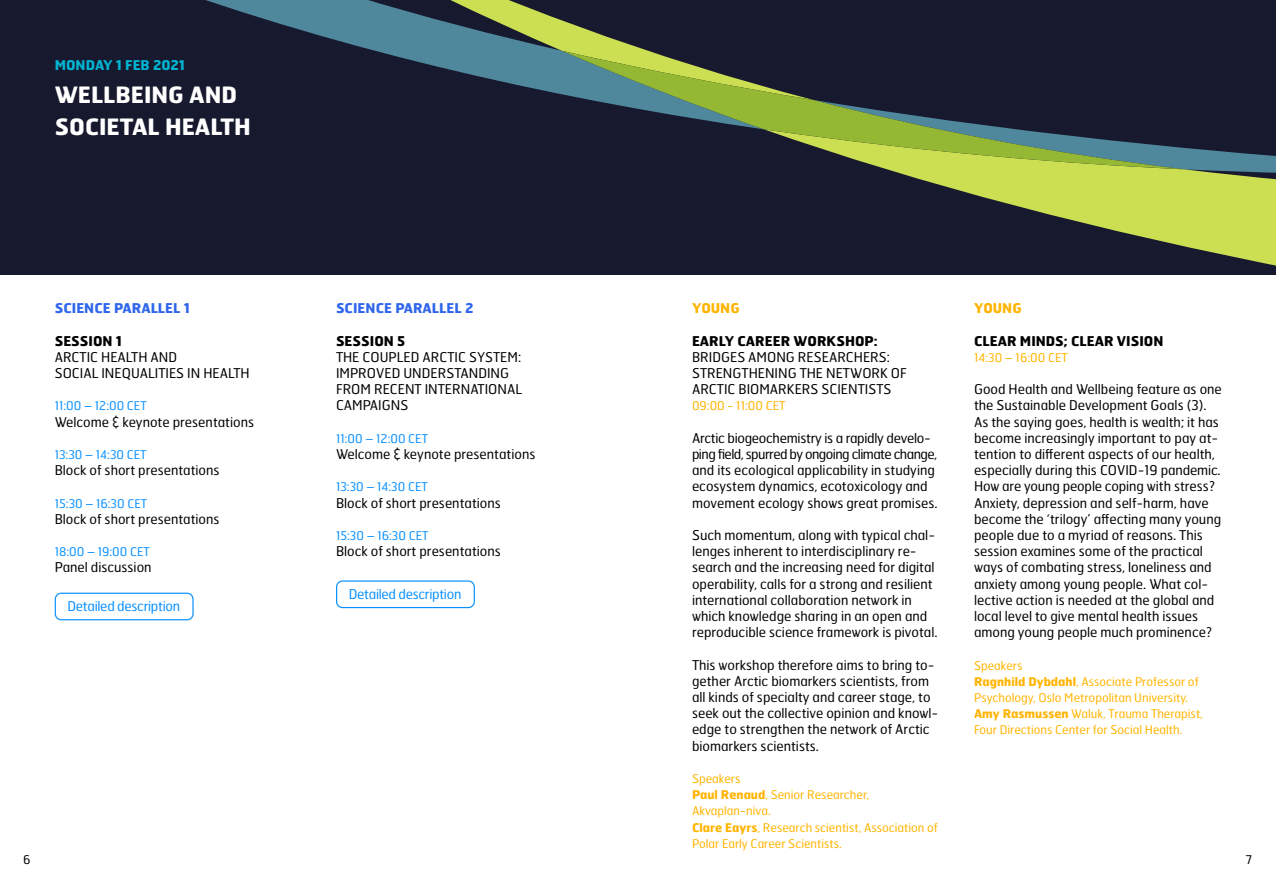
<style>
.page{position:relative;width:1276px;height:893px;background:#fff}
.page>*{position:absolute;margin:0;border:0;box-sizing:border-box;transform-origin:0 0}
.t1{font:700 22.5px/32.4px "Hermes FB";color:#fff}
.t2{font:13.5px/16.2px "Hermes FB";color:#000}
.t3{font:700 13.5px "Hermes FB";color:#000}
.t4{font:13.5px "Hermes FB";letter-spacing:-.02em;color:#0a91ff}
.t5{font:700 13.5px "Hermes FB";color:#3066eb}
.t6{font:700 13.5px "Hermes FB";color:#00b3d1}
.t7{font:700 13.5px "Hermes FB";color:#ffb400}
.t8{font:12px/16.2px "Hermes FB";color:#ffb400}
.t9{font:12px "Hermes FB";color:#0a91ff}
.t10{font:12px "Hermes FB";color:#000}
.s1{font-weight:700}
</style>
<div class="page">
<div style="left:0;top:0;width:1276px;height:275px;background:#171a2e"></div>
<svg style="left:206px;top:0;width:128px;height:40px"></svg>
<svg style="left:334px;top:0;width:942px;height:266px"></svg>
<svg style="left:562px;top:51px;width:623px;height:118px"></svg>
<div style="left:55px;top:593px;width:139px;height:27px;border:1px solid #0a91ff;border-radius:6px"></div>
<div style="left:336px;top:580px;width:139px;height:28px;border:1px solid #0a91ff;border-radius:6px"></div>
<p class="t6" style="left:55px;top:56px;width:132px">MONDAY 1 FEB 2021</p>
<h1 class="t1" style="left:55px;top:77px;width:198px">WELLBEING AND<br>SOCIETAL HEALTH</h1>
<p class="t5" style="left:55px;top:299px;width:137px">SCIENCE PARALLEL 1</p>
<p class="t3" style="left:55px;top:332px;width:69px">SESSION 1</p>
<p class="t2" style="left:55px;top:348px;width:196px">ARCTIC HEALTH AND<br>SOCIAL INEQUALITIES IN HEALTH</p>
<p class="t9" style="left:55px;top:398px;width:94px">11:00 – 12:00 CET</p>
<p class="t2" style="left:55px;top:413px;width:201px">Welcome &amp; keynote presentations</p>
<p class="t9" style="left:55px;top:447px;width:93px">13:30 – 14:30 CET</p>
<p class="t2" style="left:55px;top:462px;width:166px">Block of short presentations</p>
<p class="t9" style="left:55px;top:496px;width:94px">15:30 – 16:30 CET</p>
<p class="t2" style="left:55px;top:510px;width:166px">Block of short presentations</p>
<p class="t9" style="left:55px;top:544px;width:97px">18:00 – 19:00 CET</p>
<p class="t2" style="left:55px;top:559px;width:98px">Panel discussion</p>
<p class="t4" style="left:67px;top:597px;width:114px">Detailed description</p>
<p class="t5" style="left:336px;top:299px;width:139px">SCIENCE PARALLEL 2</p>
<p class="t3" style="left:336px;top:332px;width:71px">SESSION 5</p>
<p class="t2" style="left:336px;top:348px;width:188px">THE COUPLED ARCTIC SYSTEM:<br>IMPROVED UNDERSTANDING<br>FROM RECENT INTERNATIONAL<br>CAMPAIGNS</p>
<p class="t9" style="left:336px;top:431px;width:94px">11:00 – 12:00 CET</p>
<p class="t2" style="left:336px;top:446px;width:201px">Welcome &amp; keynote presentations</p>
<p class="t9" style="left:336px;top:479px;width:93px">13:30 – 14:30 CET</p>
<p class="t2" style="left:336px;top:494px;width:166px">Block of short presentations</p>
<p class="t9" style="left:336px;top:528px;width:94px">15:30 – 16:30 CET</p>
<p class="t2" style="left:336px;top:543px;width:166px">Block of short presentations</p>
<p class="t4" style="left:349px;top:585px;width:114px">Detailed description</p>
<p class="t7" style="left:692px;top:299px;width:49px">YOUNG</p>
<p class="t3" style="left:692px;top:332px;width:187px">EARLY CAREER WORKSHOP:</p>
<p class="t2" style="left:692px;top:348px;width:216px">BRIDGES AMONG RESEARCHERS:<br>STRENGTHENING THE NETWORK OF<br>ARCTIC BIOMARKERS SCIENTISTS</p>
<p class="t8" style="left:692px;top:398px;width:95px">09:00 - 11:00 CET</p>
<p class="t2" style="left:692px;top:429px;width:247px">Arctic biogeochemistry is a rapidly develo&shy;ping field, spurred by ongoing climate change, and its ecological applicability in studying ecosystem dynamics, ecotoxicology and movement ecology shows great promises.</p>
<p class="t2" style="left:692px;top:527px;width:247px">Such momentum, along with typical chal&shy;lenges inherent to interdisciplinary re&shy;search and the increasing need for digital operability, calls for a strong and resilient international collaboration network in which knowledge sharing in an open and reproducible science framework is pivotal.</p>
<p class="t2" style="left:692px;top:656px;width:248px">This workshop therefore aims to bring to&shy;gether Arctic biomarkers scientists, from all kinds of specialty and career stage, to seek out the collective opinion and knowl&shy;edge to strengthen the network of Arctic biomarkers scientists.</p>
<p class="t8" style="left:692px;top:770px;width:247px">Speakers<br><span class="s1">Paul Renaud</span>, Senior Researcher,<br>Akvaplan-niva.<br><span class="s1">Clare Eayrs</span>, Research scientist, Association of<br>Polar Early Career Scientists.</p>
<p class="t7" style="left:974px;top:299px;width:49px">YOUNG</p>
<p class="t3" style="left:974px;top:332px;width:191px">CLEAR MINDS; CLEAR VISION</p>
<p class="t8" style="left:974px;top:349px;width:95px">14:30 – 16:00 CET</p>
<p class="t2" style="left:974px;top:381px;width:249px">Good Health and Wellbeing feature as one the Sustainable Development Goals (3).<br>As the saying goes, health is wealth; it has become increasingly important to pay at&shy;tention to different aspects of our health, especially during this COVID-19 pandemic.<br>How are young people coping with stress?<br>Anxiety, depression and self-harm, have become the ‘trilogy’ affecting many young people due to a myriad of reasons. This session examines some of the practical ways of combating stress, loneliness and anxiety among young people. What col&shy;lective action is needed at the global and local level to give mental health issues among young people much prominence?</p>
<p class="t8" style="left:974px;top:657px;width:230px">Speakers<br><span class="s1">Ragnhild Dybdahl</span>, Associate Professor of Psychology, Oslo Metropolitan University.<br><span class="s1">Amy Rasmussen</span> Waluk, Trauma Therapist, Four Directions Center for Social Health.</p>
<p class="t10" style="left:23px;top:852px;width:9px">6</p>
<p class="t10" style="left:1245px;top:852px;width:8px">7</p>
</div>
